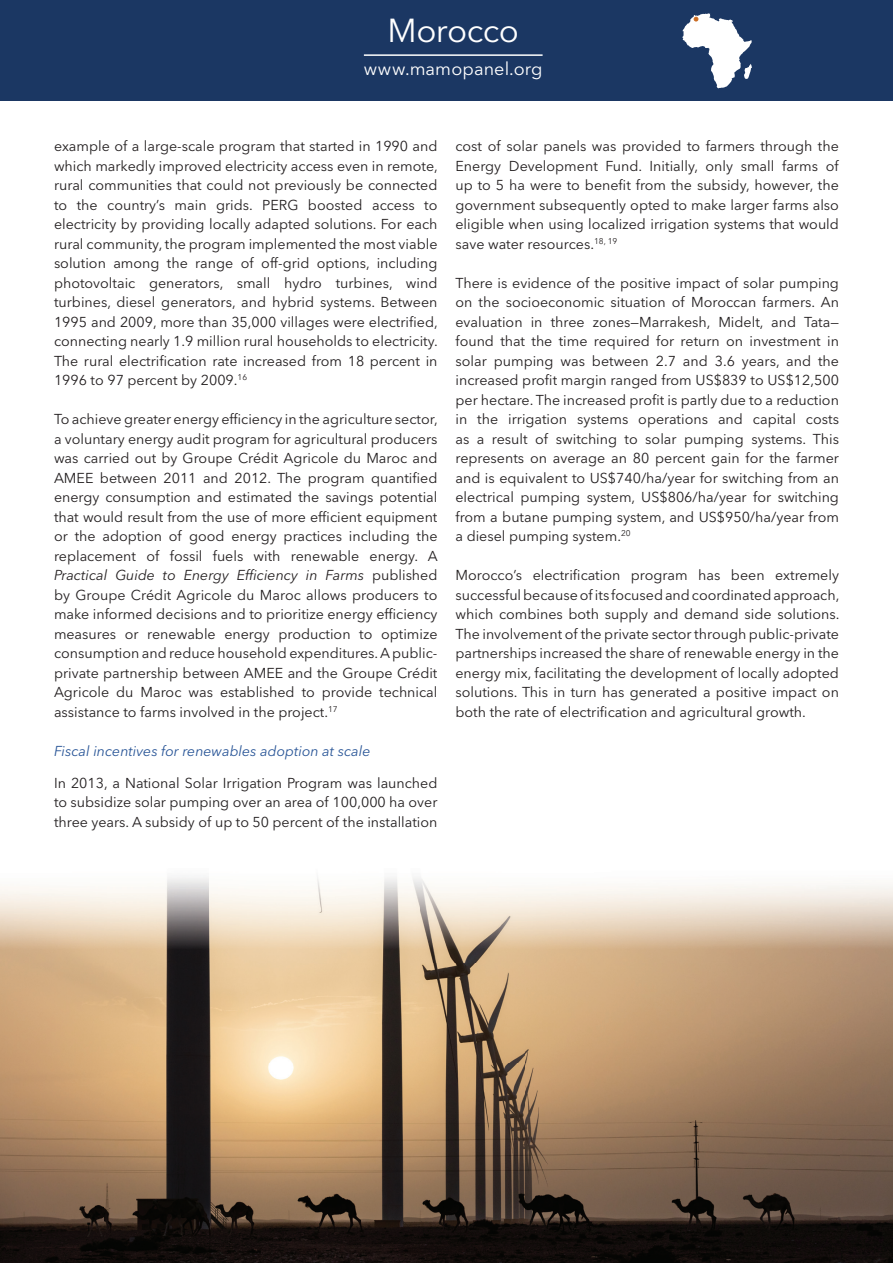
<style>
.page{position:relative;width:893px;height:1263px;background:#fff}
.page>*{position:absolute;margin:0;border:0;box-sizing:border-box;transform-origin:0 0}
.t1{font:33px "Avenir Next LT Pro";letter-spacing:-.015em;color:#fff}
.t2{font:18px "Avenir Next LT Pro";letter-spacing:.005em;color:#fff}
.t3{font:14.25px/19.5px "Avenir Next LT Pro";color:#231f20;text-align:justify}
.t4{font:italic 14.25px "Avenir Next LT Pro";color:#295597}
.s1{font-style:italic}
</style>
<div class="page">
<div style="left:0;top:0;width:893px;height:100px;background:#1b3763"></div>
<hr style="left:364px;top:54px;width:179px;height:2px;background:#fff">
<svg style="left:682px;top:13px;width:70px;height:75px"></svg>
<img style="left:0;top:877px;width:893px;height:386px">
<h1 class="t1" style="left:388px;top:11px;width:133px">Morocco</h1>
<p class="t2" style="left:364px;top:58px;width:180px">www.mamopanel.org</p>
<p class="t3" style="left:54px;top:136px;width:385px">example of a large-scale program that started in 1990 and which markedly improved electricity access even in remote, rural communities that could not previously be connected to the country’s main grids. PERG boosted access to electricity by providing locally adapted solutions. For each rural community, the program implemented the most viable solution among the range of off-grid options, including photovoltaic generators, small hydro turbines, wind turbines, diesel generators, and hybrid systems. Between 1995 and 2009, more than 35,000 villages were electrified, connecting nearly 1.9 million rural households to electricity.<br>The rural electrification rate increased from 18 percent in 1996 to 97 percent by 2009.<sup>16</sup></p>
<p class="t3" style="left:54px;top:409px;width:385px">To achieve greater energy efficiency in the agriculture sector, a voluntary energy audit program for agricultural producers was carried out by Groupe Crédit Agricole du Maroc and AMEE between 2011 and 2012. The program quantified energy consumption and estimated the savings potential that would result from the use of more efficient equipment or the adoption of good energy practices including the replacement of fossil fuels with renewable energy. A <span class="s1">Practical Guide to Energy Efficiency in Farms</span> published by Groupe Crédit Agricole du Maroc allows producers to make informed decisions and to prioritize energy efficiency measures or renewable energy production to optimize consumption and reduce household expenditures. A public&shy;private partnership between AMEE and the Groupe Crédit Agricole du Maroc was established to provide technical assistance to farms involved in the project.<sup>17</sup></p>
<p class="t4" style="left:54px;top:742px;width:318px">Fiscal incentives for renewables adoption at scale</p>
<p class="t3" style="left:54px;top:773px;width:385px">In 2013, a National Solar Irrigation Program was launched to subsidize solar pumping over an area of 100,000 ha over three years. A subsidy of up to 50 percent of the installation</p>
<p class="t3" style="left:455px;top:136px;width:385px">cost of solar panels was provided to farmers through the Energy Development Fund. Initially, only small farms of up to 5 ha were to benefit from the subsidy, however, the government subsequently opted to make larger farms also eligible when using localized irrigation systems that would save water resources.<sup>18,</sup> <sup>19</sup></p>
<p class="t3" style="left:455px;top:273px;width:385px">There is evidence of the positive impact of solar pumping on the socioeconomic situation of Moroccan farmers. An evaluation in three zones—Marrakesh, Midelt, and Tata— found that the time required for return on investment in solar pumping was between 2.7 and 3.6 years, and the increased profit margin ranged from US$839 to US$12,500 per hectare. The increased profit is partly due to a reduction in the irrigation systems operations and capital costs as a result of switching to solar pumping systems. This represents on average an 80 percent gain for the farmer and is equivalent to US$740/ha/year for switching from an electrical pumping system, US$806/ha/year for switching from a butane pumping system, and US$950/ha/year from a diesel pumping system.<sup>20</sup></p>
<p class="t3" style="left:455px;top:565px;width:385px">Morocco’s electrification program has been extremely successful because of its focused and coordinated approach, which combines both supply and demand side solutions.<br>The involvement of the private sector through public-private partnerships increased the share of renewable energy in the energy mix, facilitating the development of locally adopted solutions. This in turn has generated a positive impact on both the rate of electrification and agricultural growth.</p>
</div>
